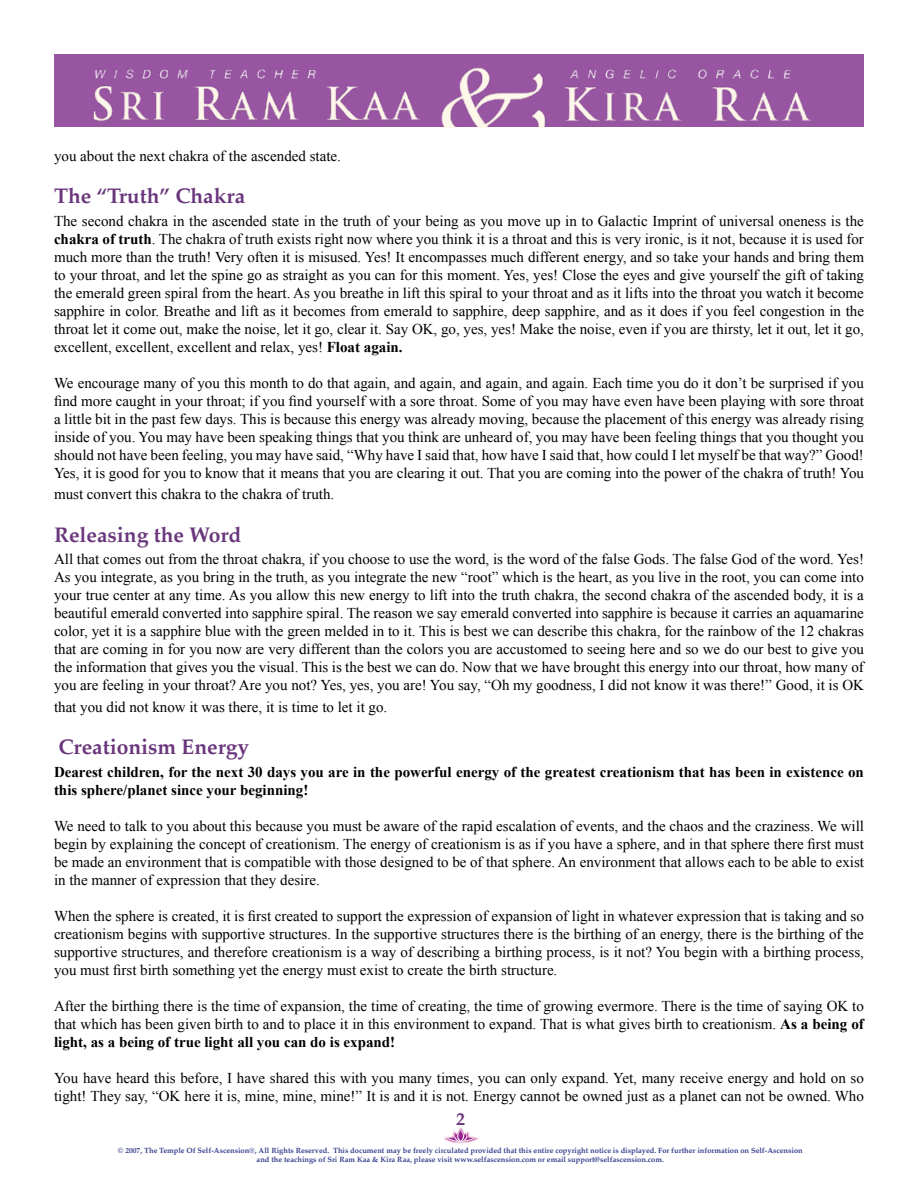
<style>
.page{position:relative;width:918px;height:1188px;background:#fff}
.page>*{position:absolute;margin:0;border:0;box-sizing:border-box;transform-origin:0 0}
.t1{font:700 21px "Palatino";color:#6a367c}
.t2{font:700 18px "Palatino";color:#6a367c}
.t3{font:15px/18px "Times New Roman";color:#000;text-align:justify}
.t4{font:700 15px/18px "Times New Roman";color:#000}
.t5{font:700 7.5px/9px "Palatino";color:#37408e;text-align:center}
.s1{font-weight:700}
</style>
<div class="page">
<div style="left:54px;top:54px;width:810px;height:10px;background:#9855a2"></div>
<img style="left:54px;top:64px;width:810px;height:63px">
<img style="left:445px;top:1127px;width:34px;height:17px">
<svg style="left:446px;top:1129px;width:30px;height:13px"></svg>
<p class="t3" style="left:54px;top:148px;width:289px">you about the next chakra of the ascended state.</p>
<h1 class="t1" style="left:54px;top:188px;width:193px">The “Truth” Chakra</h1>
<p class="t3" style="left:54px;top:213px;width:812px">The second chakra in the ascended state in the truth of your being as you move up in to Galactic Imprint of universal oneness is the <span class="s1">chakra of truth</span>. The chakra of truth exists right now where you think it is a throat and this is very ironic, is it not, because it is used for much more than the truth! Very often it is misused. Yes! It encompasses much different energy, and so take your hands and bring them to your throat, and let the spine go as straight as you can for this moment. Yes, yes! Close the eyes and give yourself the gift of taking the emerald green spiral from the heart. As you breathe in lift this spiral to your throat and as it lifts into the throat you watch it become sapphire in color. Breathe and lift as it becomes from emerald to sapphire, deep sapphire, and as it does if you feel congestion in the throat let it come out, make the noise, let it go, clear it. Say OK, go, yes, yes! Make the noise, even if you are thirsty, let it out, let it go, excellent, excellent, excellent and relax, yes! <span class="s1">Float again.</span></p>
<p class="t3" style="left:54px;top:374px;width:812px">We encourage many of you this month to do that again, and again, and again, and again. Each time you do it don’t be surprised if you find more caught in your throat; if you find yourself with a sore throat. Some of you may have even have been playing with sore throat a little bit in the past few days. This is because this energy was already moving, because the placement of this energy was already rising inside of you. You may have been speaking things that you think are unheard of, you may have been feeling things that you thought you should not have been feeling, you may have said, “Why have I said that, how have I said that, how could I let myself be that way?” Good!<br>Yes, it is good for you to know that it means that you are clearing it out. That you are coming into the power of the chakra of truth! You</p>
<p class="t3" style="left:54px;top:487px;width:282px">must convert this chakra to the chakra of truth.</p>
<h1 class="t1" style="left:54px;top:527px;width:189px">Releasing the Word</h1>
<p class="t3" style="left:54px;top:552px;width:812px">All that comes out from the throat chakra, if you choose to use the word, is the word of the false Gods. The false God of the word. Yes!<br>As you integrate, as you bring in the truth, as you integrate the new “root” which is the heart, as you live in the root, you can come into your true center at any time. As you allow this new energy to lift into the truth chakra, the second chakra of the ascended body, it is a beautiful emerald converted into sapphire spiral. The reason we say emerald converted into sapphire is because it carries an aquamarine color, yet it is a sapphire blue with the green melded in to it. This is best we can describe this chakra, for the rainbow of the 12 chakras that are coming in for you now are very different than the colors you are accustomed to seeing here and so we do our best to give you the information that gives you the visual. This is the best we can do. Now that we have brought this energy into our throat, how many of you are feeling in your throat? Are you not? Yes, yes, you are! You say, “Oh my goodness, I did not know it was there!” Good, it is OK</p>
<p class="t3" style="left:54px;top:699px;width:335px">that you did not know it was there, it is time to let it go.</p>
<h1 class="t1" style="left:58px;top:739px;width:192px">Creationism Energy</h1>
<p class="t4" style="left:54px;top:762px;width:811px">Dearest children, for the next 30 days you are in the powerful energy of the greatest creationism that has been in existence on this sphere/planet since your beginning!</p>
<p class="t3" style="left:54px;top:818px;width:812px">We need to talk to you about this because you must be aware of the rapid escalation of events, and the chaos and the craziness. We will begin by explaining the concept of creationism. The energy of creationism is as if you have a sphere, and in that sphere there first must be made an environment that is compatible with those designed to be of that sphere. An environment that allows each to be able to exist in the manner of expression that they desire.</p>
<p class="t3" style="left:54px;top:906px;width:812px">When the sphere is created, it is first created to support the expression of expansion of light in whatever expression that is taking and so creationism begins with supportive structures. In the supportive structures there is the birthing of an energy, there is the birthing of the supportive structures, and therefore creationism is a way of describing a birthing process, is it not? You begin with a birthing process, you must first birth something yet the energy must exist to create the birth structure.</p>
<p class="t3" style="left:54px;top:996px;width:811px">After the birthing there is the time of expansion, the time of creating, the time of growing evermore. There is the time of saying OK to that which has been given birth to and to place it in this environment to expand. That is what gives birth to creationism. <span class="s1">As a being of light, as a being of true light all you can do is expand!</span></p>
<p class="t3" style="left:54px;top:1070px;width:811px">You have heard this before, I have shared this with you many times, you can only expand. Yet, many receive energy and hold on so tight! They say, “OK here it is, mine, mine, mine!” It is and it is not. Energy cannot be owned just as a planet can not be owned. Who</p>
<p class="t2" style="left:456px;top:1112px;width:10px">2</p>
<p class="t5" style="left:118px;top:1147px;width:686px">© 2007, The Temple Of Self-Ascension®, All Rights Reserved. This document may be freely circulated provided that this entire copyright notice is displayed. For further information on Self-Ascension and the teachings of Sri Ram Kaa &amp; Kira Raa, please visit www.selfascension.com or email support@selfascension.com.</p>
</div>
